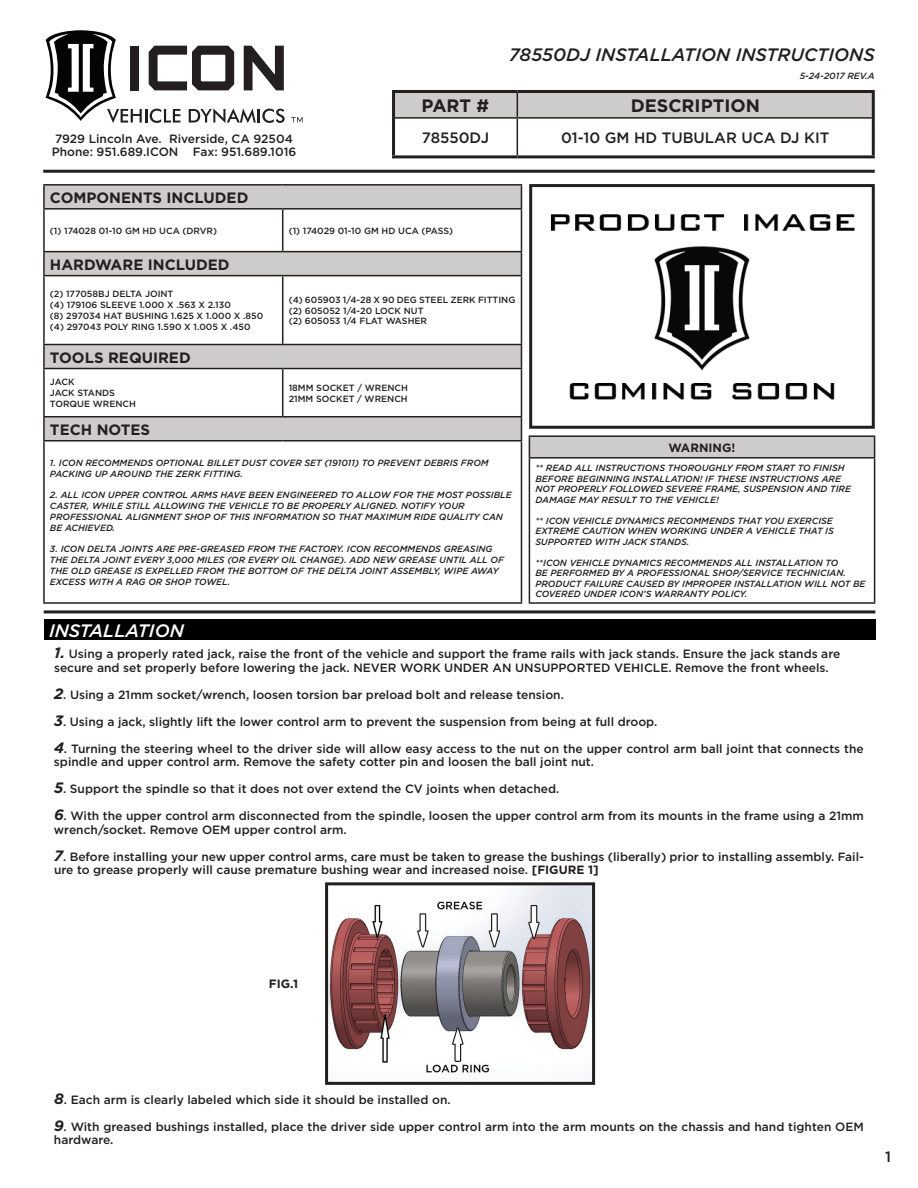
<style>
.page{position:relative;width:918px;height:1188px;background:#fff}
.page>*{position:absolute;margin:0;border:0;box-sizing:border-box;transform-origin:0 0}
.t1{font:italic 500 18px "Gotham";color:#231f20}
.t2{font:700 18px "Gotham";color:#231f20}
.t3{font:italic 500 18px "Gotham";color:#fff}
.t4{font:700 15px "Gotham";color:#231f20}
.t5{font:500 15px "Gotham";color:#231f20}
.t6{font:500 12px/13.5px "Gotham";color:#231f20}
.t7{font:700 12px "Gotham";color:#231f20}
.t8{font:italic 500 9px/10.5px "Gotham";color:#231f20}
.t9{font:500 9px/10.8px "Gotham";color:#231f20}
.s1{font-weight:700;font-style:italic;font-size:15px}
.s2{font-weight:700}
</style>
<div class="page">
<svg style="left:291px;top:117px;width:12px;height:5px"></svg>
<svg style="left:45px;top:30px;width:240px;height:93px"></svg>
<hr style="left:43px;top:170px;width:832px;height:3px;background:#231f20">
<div style="left:395px;top:93px;width:477px;height:24px;background:#ceccca"></div>
<hr style="left:395px;top:117px;width:122px;height:2px;background:#231f20">
<hr style="left:517px;top:117px;width:355px;height:2px;background:#231f20">
<hr style="left:517px;top:119px;width:1px;height:36px;background:#231f20">
<hr style="left:392px;top:90px;width:125px;height:3px;background:#231f20">
<hr style="left:392px;top:93px;width:3px;height:25px;background:#231f20">
<hr style="left:517px;top:90px;width:358px;height:3px;background:#231f20">
<hr style="left:872px;top:93px;width:3px;height:25px;background:#231f20">
<hr style="left:392px;top:118px;width:3px;height:37px;background:#231f20">
<hr style="left:872px;top:118px;width:3px;height:37px;background:#231f20">
<hr style="left:392px;top:155px;width:125px;height:3px;background:#231f20">
<hr style="left:517px;top:155px;width:358px;height:3px;background:#231f20">
<div style="left:529px;top:436px;width:346px;height:22px;background:#ceccca"></div>
<hr style="left:529px;top:435px;width:346px;height:2px;background:#231f20">
<svg style="left:529px;top:437px;width:1px;height:20px"></svg>
<svg style="left:874px;top:437px;width:1px;height:20px"></svg>
<hr style="left:529px;top:457px;width:346px;height:2px;background:#231f20">
<hr style="left:529px;top:459px;width:1px;height:143px;background:#231f20">
<hr style="left:874px;top:459px;width:1px;height:143px;background:#231f20">
<hr style="left:529px;top:602px;width:346px;height:2px;background:#231f20">
<img style="left:550px;top:214px;width:305px;height:186px">
<div style="left:529px;top:184px;width:346px;height:245px;border:3px solid #231f20"></div>
<svg style="left:45px;top:186px;width:476px;height:254px"></svg>
<hr style="left:43px;top:184px;width:240px;height:2px;background:#231f20">
<hr style="left:43px;top:186px;width:2px;height:22px;background:#231f20">
<hr style="left:283px;top:184px;width:239px;height:2px;background:#231f20">
<svg style="left:521px;top:186px;width:1px;height:22px"></svg>
<hr style="left:43px;top:208px;width:240px;height:2px;background:#231f20">
<hr style="left:43px;top:210px;width:2px;height:41px;background:#231f20">
<hr style="left:283px;top:208px;width:239px;height:2px;background:#231f20">
<hr style="left:282px;top:210px;width:1px;height:41px;background:#231f20">
<hr style="left:521px;top:210px;width:1px;height:41px;background:#231f20">
<hr style="left:43px;top:251px;width:240px;height:1px;background:#231f20">
<hr style="left:43px;top:252px;width:2px;height:23px;background:#231f20">
<hr style="left:283px;top:251px;width:239px;height:1px;background:#231f20">
<svg style="left:521px;top:252px;width:1px;height:23px"></svg>
<hr style="left:43px;top:275px;width:240px;height:1px;background:#231f20">
<hr style="left:43px;top:276px;width:2px;height:68px;background:#231f20">
<hr style="left:283px;top:275px;width:239px;height:1px;background:#231f20">
<hr style="left:282px;top:276px;width:1px;height:68px;background:#231f20">
<hr style="left:521px;top:276px;width:1px;height:68px;background:#231f20">
<hr style="left:43px;top:344px;width:240px;height:1px;background:#231f20">
<hr style="left:43px;top:345px;width:2px;height:23px;background:#231f20">
<hr style="left:283px;top:344px;width:239px;height:1px;background:#231f20">
<svg style="left:521px;top:345px;width:1px;height:23px"></svg>
<hr style="left:43px;top:368px;width:240px;height:1px;background:#231f20">
<hr style="left:43px;top:369px;width:2px;height:47px;background:#231f20">
<hr style="left:283px;top:368px;width:239px;height:1px;background:#231f20">
<hr style="left:282px;top:369px;width:1px;height:47px;background:#231f20">
<hr style="left:521px;top:369px;width:1px;height:47px;background:#231f20">
<hr style="left:43px;top:416px;width:240px;height:2px;background:#231f20">
<hr style="left:43px;top:418px;width:2px;height:22px;background:#231f20">
<hr style="left:283px;top:416px;width:239px;height:2px;background:#231f20">
<svg style="left:521px;top:418px;width:1px;height:22px"></svg>
<hr style="left:43px;top:440px;width:240px;height:2px;background:#231f20">
<hr style="left:43px;top:442px;width:2px;height:160px;background:#231f20">
<hr style="left:283px;top:440px;width:239px;height:2px;background:#231f20">
<hr style="left:521px;top:442px;width:1px;height:160px;background:#231f20">
<hr style="left:43px;top:602px;width:240px;height:2px;background:#231f20">
<hr style="left:283px;top:602px;width:239px;height:2px;background:#231f20">
<hr style="left:44px;top:610px;width:831px;height:3px;background:#231f20">
<div style="left:44px;top:619px;width:831px;height:21px;background:#000"></div>
<img style="left:329px;top:886px;width:262px;height:195px">
<div style="left:325px;top:882px;width:270px;height:203px;border:3px solid #231f20"></div>
<h1 class="t1" style="left:509px;top:43px;width:367px">78550DJ INSTALLATION INSTRUCTIONS</h1>
<p class="t6" style="left:52px;top:131px;width:246px">7929 Lincoln Ave. Riverside, CA 92504<br>Phone: 951.689.ICON Fax: 951.689.1016</p>
<p class="t8" style="left:800px;top:71px;width:77px">5-24-2017 REV.A</p>
<h1 class="t2" style="left:422px;top:94px;width:69px">PART #</h1>
<h1 class="t2" style="left:631px;top:94px;width:131px">DESCRIPTION</h1>
<p class="t5" style="left:422px;top:128px;width:69px">78550DJ</p>
<p class="t5" style="left:561px;top:128px;width:270px">01-10 GM HD TUBULAR UCA DJ KIT</p>
<p class="t4" style="left:50px;top:188px;width:200px">COMPONENTS INCLUDED</p>
<p class="t9" style="left:50px;top:225px;width:169px">(1) 174028 01-10 GM HD UCA (DRVR)</p>
<p class="t9" style="left:289px;top:225px;width:166px">(1) 174029 01-10 GM HD UCA (PASS)</p>
<p class="t4" style="left:50px;top:254px;width:181px">HARDWARE INCLUDED</p>
<p class="t9" style="left:50px;top:289px;width:215px">(2) 177058BJ DELTA JOINT<br>(4) 179106 SLEEVE 1.000 X .563 X 2.130<br>(8) 297034 HAT BUSHING 1.625 X 1.000 X .850 (4) 297043 POLY RING 1.590 X 1.005 X .450</p>
<p class="t9" style="left:289px;top:294px;width:228px">(4) 605903 1/4-28 X 90 DEG STEEL ZERK FITTING (2) 605052 1/4-20 LOCK NUT<br>(2) 605053 1/4 FLAT WASHER</p>
<p class="t4" style="left:50px;top:347px;width:142px">TOOLS REQUIRED</p>
<p class="t9" style="left:50px;top:377px;width:88px">JACK<br>JACK STANDS<br>TORQUE WRENCH</p>
<p class="t9" style="left:289px;top:382px;width:121px">18MM SOCKET / WRENCH<br>21MM SOCKET / WRENCH</p>
<p class="t4" style="left:50px;top:419px;width:102px">TECH NOTES</p>
<p class="t8" style="left:50px;top:457px;width:440px">1. ICON RECOMMENDS OPTIONAL BILLET DUST COVER SET (191011) TO PREVENT DEBRIS FROM<br>PACKING UP AROUND THE ZERK FITTING.</p>
<p class="t8" style="left:50px;top:490px;width:463px">2. ALL ICON UPPER CONTROL ARMS HAVE BEEN ENGINEERED TO ALLOW FOR THE MOST POSSIBLE CASTER, WHILE STILL ALLOWING THE VEHICLE TO BE PROPERLY ALIGNED. NOTIFY YOUR PROFESSIONAL ALIGNMENT SHOP OF THIS INFORMATION SO THAT MAXIMUM RIDE QUALITY CAN BE ACHIEVED.</p>
<p class="t8" style="left:50px;top:544px;width:456px">3. ICON DELTA JOINTS ARE PRE-GREASED FROM THE FACTORY. ICON RECOMMENDS GREASING THE DELTA JOINT EVERY 3,000 MILES (OR EVERY OIL CHANGE). ADD NEW GREASE UNTIL ALL OF THE OLD GREASE IS EXPELLED FROM THE BOTTOM OF THE DELTA JOINT ASSEMBLY, WIPE AWAY EXCESS WITH A RAG OR SHOP TOWEL.</p>
<h1 class="t3" style="left:49px;top:619px;width:136px">INSTALLATION</h1>
<p class="t7" style="left:669px;top:440px;width:68px">WARNING!</p>
<p class="t8" style="left:535px;top:462px;width:317px">** READ ALL INSTRUCTIONS THOROUGHLY FROM START TO FINISH BEFORE BEGINNING INSTALLATION! IF THESE INSTRUCTIONS ARE NOT PROPERLY FOLLOWED SEVERE FRAME, SUSPENSION AND TIRE DAMAGE MAY RESULT TO THE VEHICLE!</p>
<p class="t8" style="left:535px;top:515px;width:300px;text-align:justify">** ICON VEHICLE DYNAMICS RECOMMENDS THAT YOU EXERCISE EXTREME CAUTION WHEN WORKING UNDER A VEHICLE THAT IS SUPPORTED WITH JACK STANDS.</p>
<p class="t8" style="left:535px;top:557px;width:332px">**ICON VEHICLE DYNAMICS RECOMMENDS ALL INSTALLATION TO<br>BE PERFORMED BY A PROFESSIONAL SHOP/SERVICE TECHNICIAN.<br>PRODUCT FAILURE CAUSED BY IMPROPER INSTALLATION WILL NOT BE COVERED UNDER ICON’S WARRANTY POLICY.</p>
<p class="t6" style="left:54px;top:647px;width:788px"><span class="s1">1.</span> Using a properly rated jack, raise the front of the vehicle and support the frame rails with jack stands. Ensure the jack stands are secure and set properly before lowering the jack. NEVER WORK UNDER AN UNSUPPORTED VEHICLE. Remove the front wheels.</p>
<p class="t6" style="left:54px;top:687px;width:511px"><span class="s1">2</span>. Using a 21mm socket/wrench, loosen torsion bar preload bolt and release tension.</p>
<p class="t6" style="left:54px;top:714px;width:605px"><span class="s1">3</span>. Using a jack, slightly lift the lower control arm to prevent the suspension from being at full droop.</p>
<p class="t6" style="left:54px;top:741px;width:811px"><span class="s1">4</span>. Turning the steering wheel to the driver side will allow easy access to the nut on the upper control arm ball joint that connects the spindle and upper control arm. Remove the safety cotter pin and loosen the ball joint nut.</p>
<p class="t6" style="left:54px;top:782px;width:507px"><span class="s1">5</span>. Support the spindle so that it does not over extend the CV joints when detached.</p>
<p class="t6" style="left:54px;top:809px;width:812px"><span class="s1">6</span>. With the upper control arm disconnected from the spindle, loosen the upper control arm from its mounts in the frame using a 21mm wrench/socket. Remove OEM upper control arm.</p>
<p class="t6" style="left:54px;top:849px;width:812px"><span class="s1">7</span>. Before installing your new upper control arms, care must be taken to grease the bushings (liberally) prior to installing assembly. Fail&shy;ure to grease properly will cause premature bushing wear and increased noise. <span class="s2">[FIGURE 1]</span></p>
<p class="t7" style="left:269px;top:976px;width:31px">FIG.1</p>
<p class="t6" style="left:54px;top:1092px;width:398px"><span class="s1">8</span>. Each arm is clearly labeled which side it should be installed on.</p>
<p class="t6" style="left:54px;top:1119px;width:811px"><span class="s1">9</span>. With greased bushings installed, place the driver side upper control arm into the arm mounts on the chassis and hand tighten OEM hardware.</p>
<p class="t5" style="left:885px;top:1147px;width:7px">1</p>
</div>
